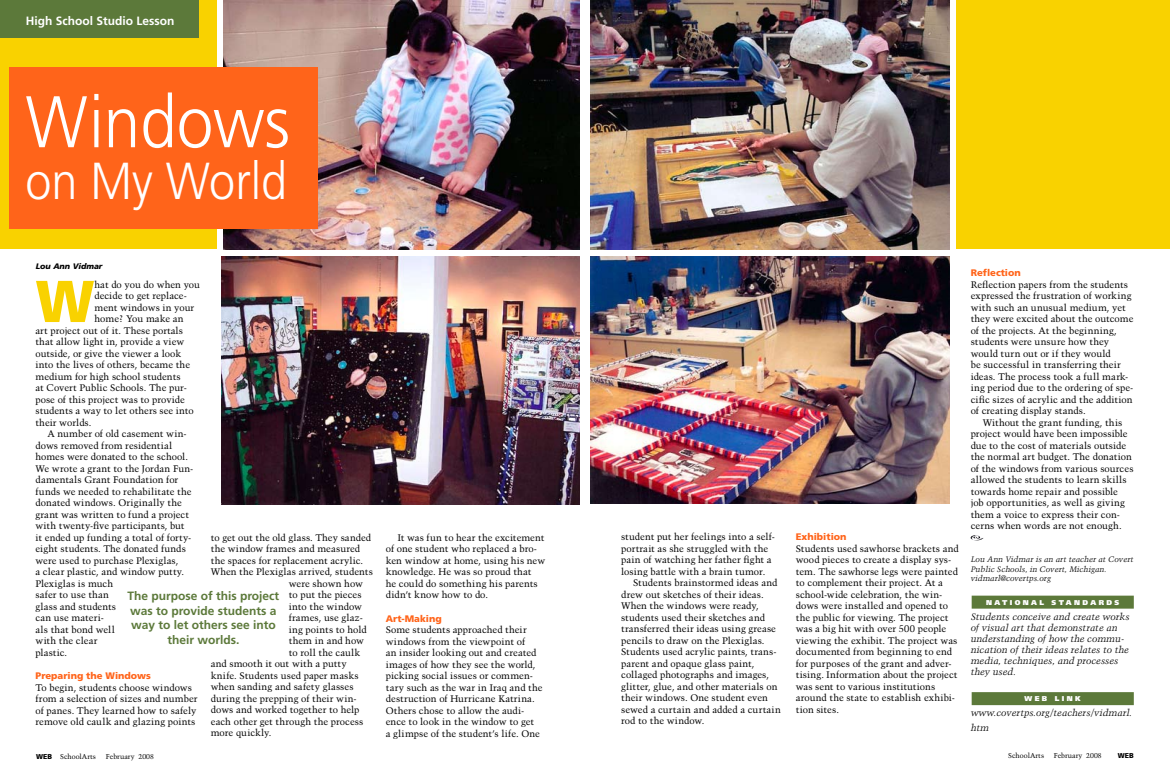
<style>
.page{position:relative;width:1170px;height:783px;background:#fff}
.page>*{position:absolute;margin:0;border:0;box-sizing:border-box;transform-origin:0 0}
.t1{font:300 73px "Frutiger";color:#fff;scale:.9 1}
.t2{font:900 58.9px "Frutiger";color:#f9d200}
.t3{font:300 52px "Frutiger";color:#fff;scale:.9 1}
.t4{font:700 12px/14.4px "Frutiger";color:#5c793a;text-align:center}
.t5{font:700 12px "Frutiger";color:#fff}
.t6{font:9.5px/11.5px "Trump Mediaeval";color:#000}
.t7{font:italic 9.5px/11px "Trump Mediaeval";color:#000}
.t8{font:900 9.5px "Frutiger";color:#ff641a}
.t9{font:9.5px "Trump Mediaeval";letter-spacing:.02em;color:#000}
.t10{font:italic 8px/9.5px "Trump Mediaeval";color:#000}
.t11{font:italic 900 8px "Frutiger";color:#000}
.t12{font:7px "Trump Mediaeval";color:#000}
.t13{font:900 7px "Frutiger";letter-spacing:.34em;color:#fff}
.t14{font:900 7px "Frutiger";color:#000}
.s1{font-family:"Frutiger";font-weight:900}
</style>
<div class="page">
<div style="left:0;top:0;width:217px;height:249px;background:#f9d200"></div>
<div style="left:0;top:0;width:199px;height:38px;background:#5c793a"></div>
<img style="left:590px;top:0;width:360px;height:249px">
<img style="left:590px;top:256px;width:360px;height:248px">
<img style="left:221px;top:256px;width:359px;height:248px">
<div style="left:972px;top:596px;width:162px;height:13px;background:#5c793a"></div>
<div style="left:972px;top:692px;width:162px;height:13px;background:#5c793a"></div>
<svg style="left:971px;top:535px;width:13px;height:6px"></svg>
<img style="left:223px;top:0;width:357px;height:249px">
<div style="left:10px;top:67px;width:308px;height:162px;background:#ff641a"></div>
<div style="left:956px;top:0;width:214px;height:249px;background:#f9d200"></div>
<p class="t5" style="left:26px;top:14px;width:150px">High School Studio Lesson</p>
<h1 class="t1" style="left:26px;top:81px;width:295px">Windows</h1>
<h3 class="t3" style="left:26px;top:152px;width:292px">on My World</h3>
<p class="t11" style="left:36px;top:261px;width:68px">Lou Ann Vidmar</p>
<h2 class="t2" style="left:36px;top:266px;width:60px">W</h2>
<p class="t6" style="left:94px;top:278px;width:107px">hat do you do when you</p>
<p class="t6" style="left:94px;top:290px;width:94px">decide to get replace-</p>
<p class="t6" style="left:94px;top:301px;width:101px">ment windows in your</p>
<p class="t6" style="left:94px;top:313px;width:91px">home? You make an</p>
<p class="t6" style="left:36px;top:324px;width:149px">art project out of it. These portals</p>
<p class="t6" style="left:36px;top:336px;width:150px">that allow light in, provide a view</p>
<p class="t6" style="left:36px;top:347px;width:147px">outside, or give the viewer a look</p>
<p class="t6" style="left:36px;top:359px;width:156px">into the lives of others, became the</p>
<p class="t6" style="left:36px;top:370px;width:147px">medium for high school students</p>
<p class="t6" style="left:36px;top:382px;width:153px">at Covert Public Schools. The pur-</p>
<p class="t6" style="left:36px;top:393px;width:151px">pose of this project was to provide</p>
<p class="t6" style="left:36px;top:405px;width:160px">students a way to let others see into</p>
<p class="t6" style="left:36px;top:416px;width:57px">their worlds.</p>
<p class="t6" style="left:48px;top:428px;width:141px">A number of old casement win-</p>
<p class="t6" style="left:36px;top:439px;width:138px">dows removed from residential</p>
<p class="t6" style="left:36px;top:451px;width:154px">homes were donated to the school.</p>
<p class="t6" style="left:36px;top:462px;width:159px">We wrote a grant to the Jordan Fun-</p>
<p class="t6" style="left:36px;top:474px;width:144px">damentals Grant Foundation for</p>
<p class="t6" style="left:36px;top:485px;width:157px">funds we needed to rehabilitate the</p>
<p class="t6" style="left:36px;top:497px;width:148px">donated windows. Originally the</p>
<p class="t6" style="left:36px;top:508px;width:155px">grant was written to fund a project</p>
<p class="t6" style="left:36px;top:520px;width:151px">with twenty-five participants, but</p>
<p class="t6" style="left:36px;top:531px;width:157px">it ended up funding a total of forty-</p>
<p class="t6" style="left:36px;top:543px;width:152px">eight students. The donated funds</p>
<p class="t6" style="left:36px;top:554px;width:144px">were used to purchase Plexiglas,</p>
<p class="t6" style="left:36px;top:566px;width:150px">a clear plastic, and window putty.</p>
<p class="t6" style="left:36px;top:577px;width:79px">Plexiglas is much</p>
<p class="t6" style="left:36px;top:589px;width:75px">safer to use than</p>
<p class="t6" style="left:36px;top:600px;width:82px">glass and students</p>
<p class="t6" style="left:36px;top:612px;width:70px">can use materi-</p>
<p class="t6" style="left:36px;top:623px;width:81px">als that bond well</p>
<p class="t9" style="left:36px;top:635px;width:63px">with the clear</p>
<p class="t6" style="left:36px;top:646px;width:33px">plastic.</p>
<p class="t8" style="left:36px;top:670px;width:117px">Preparing the Windows</p>
<p class="t6" style="left:36px;top:681px;width:164px">To begin, students choose windows from a selection of sizes and number of panes. They learned how to safely remove old caulk and glazing points</p>
<p class="t6" style="left:211px;top:531px;width:162px">to get out the old glass. They sanded</p>
<p class="t6" style="left:211px;top:543px;width:151px">the window frames and measured</p>
<p class="t6" style="left:211px;top:554px;width:154px">the spaces for replacement acrylic.</p>
<p class="t6" style="left:211px;top:566px;width:164px">When the Plexiglas arrived, students</p>
<p class="t6" style="left:289px;top:577px;width:76px">were shown how</p>
<p class="t6" style="left:289px;top:589px;width:74px">to put the pieces</p>
<p class="t6" style="left:289px;top:600px;width:75px">into the window</p>
<p class="t6" style="left:289px;top:612px;width:76px">frames, use glaz-</p>
<p class="t6" style="left:289px;top:623px;width:79px">ing points to hold</p>
<p class="t6" style="left:289px;top:635px;width:77px">them in and how</p>
<p class="t6" style="left:289px;top:646px;width:73px">to roll the caulk</p>
<p class="t6" style="left:211px;top:658px;width:137px">and smooth it out with a putty</p>
<p class="t6" style="left:211px;top:669px;width:149px">knife. Students used paper masks</p>
<p class="t6" style="left:211px;top:681px;width:144px">when sanding and safety glasses</p>
<p class="t9" style="left:211px;top:692px;width:147px">during the prepping of their win-</p>
<p class="t6" style="left:211px;top:704px;width:150px">dows and worked together to help</p>
<p class="t6" style="left:211px;top:715px;width:154px">each other get through the process</p>
<p class="t6" style="left:211px;top:727px;width:62px">more quickly.</p>
<p class="t4" style="left:128px;top:589px;width:153px">The purpose of this project was to provide students a way to let others see into their worlds.</p>
<p class="t6" style="left:386px;top:531px;width:161px;text-indent:12px">It was fun to hear the excitement of one student who replaced a bro&shy;ken window at home, using his new knowledge. He was so proud that<br>he could do something his parents didn’t know how to do.</p>
<p class="t8" style="left:386px;top:612px;width:57px">Art-Making</p>
<p class="t6" style="left:386px;top:624px;width:158px">Some students approached their windows from the viewpoint of<br>an insider looking out and created images of how they see the world, picking social issues or commen&shy;tary such as the war in Iraq and the destruction of Hurricane Katrina.<br>Others chose to allow the audi&shy;ence to look in the window to get<br>a glimpse of the student’s life. One</p>
<p class="t6" style="left:621px;top:531px;width:155px">student put her feelings into a self&shy;portrait as she struggled with the pain of watching her father fight a losing battle with a brain tumor.</p>
<p class="t6" style="left:621px;top:577px;width:161px;text-indent:12px">Students brainstormed ideas and drew out sketches of their ideas.<br>When the windows were ready, students used their sketches and transferred their ideas using grease pencils to draw on the Plexiglas.<br>Students used acrylic paints, trans&shy;parent and opaque glass paint, collaged photographs and images, glitter, glue, and other materials on their windows. One student even sewed a curtain and added a curtain rod to the window.</p>
<p class="t8" style="left:796px;top:531px;width:52px">Exhibition</p>
<p class="t6" style="left:796px;top:542px;width:164px">Students used sawhorse brackets and wood pieces to create a display sys&shy;tem. The sawhorse legs were painted to complement their project. At a school-wide celebration, the win&shy;dows were installed and opened to the public for viewing. The project was a big hit with over 500 people viewing the exhibit. The project was documented from beginning to end for purposes of the grant and adver&shy;tising. Information about the project was sent to various institutions around the state to establish exhibi&shy;tion sites.</p>
<p class="t8" style="left:971px;top:267px;width:52px">Reflection</p>
<p class="t6" style="left:971px;top:279px;width:164px">Reflection papers from the students expressed the frustration of working with such an unusual medium, yet they were excited about the outcome of the projects. At the beginning, students were unsure how they would turn out or if they would<br>be successful in transferring their ideas. The process took a full mark&shy;ing period due to the ordering of spe&shy;cific sizes of acrylic and the addition of creating display stands.</p>
<p class="t6" style="left:971px;top:417px;width:164px;text-indent:12px">Without the grant funding, this project would have been impossible due to the cost of materials outside the normal art budget. The donation of the windows from various sources allowed the students to learn skills towards home repair and possible<br>job opportunities, as well as giving them a voice to express their con&shy;cerns when words are not enough.</p>
<p class="t10" style="left:971px;top:555px;width:164px">Lou Ann Vidmar is an art teacher at Covert<br>Public Schools, in Covert, Michigan. vidmarl@covertps.org</p>
<p class="t13" style="left:986px;top:598px;width:134px">NATIONAL STANDARDS</p>
<p class="t7" style="left:971px;top:611px;width:160px">Students conceive and create works of visual art that demonstrate an understanding of how the commu&shy;nication of their ideas relates to the media, techniques, and processes they used.</p>
<p class="t13" style="left:1025px;top:694px;width:58px">WEB LINK</p>
<p class="t7" style="left:971px;top:706px;width:163px;line-height:14.4px">www.covertps.org/teachers/vidmarl. htm</p>
<p class="t12" style="left:36px;top:752px;width:61px"><span class="s1">WEB</span> SchoolArts</p>
<p class="t12" style="left:106px;top:752px;width:50px">February 2008</p>
<p class="t12" style="left:1008px;top:752px;width:37px">SchoolArts</p>
<p class="t12" style="left:1054px;top:752px;width:50px">February 2008</p>
<p class="t14" style="left:1118px;top:752px;width:17px">WEB</p>
</div>
